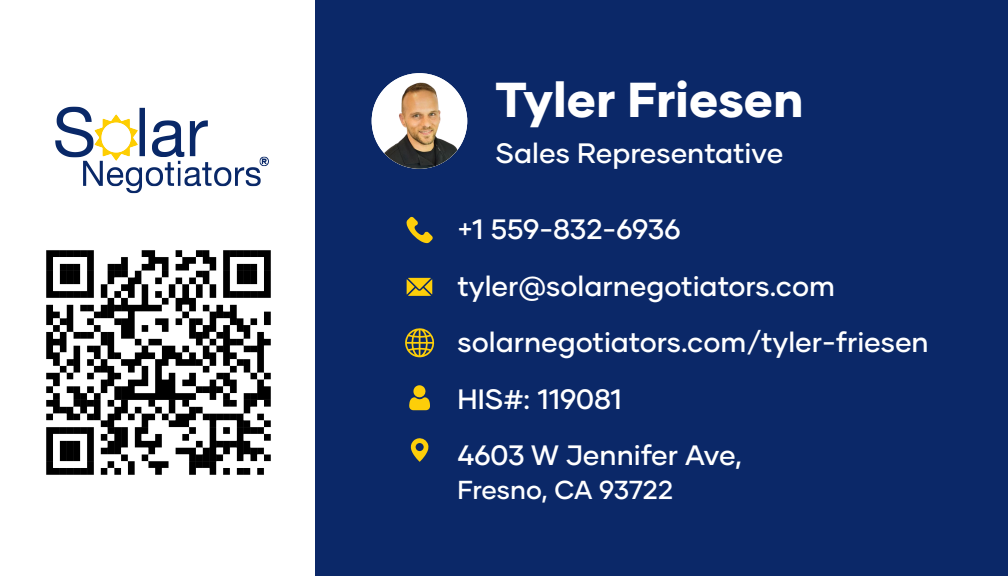
<style>
.page{position:relative;width:1008px;height:576px;background:#fff}
.page>*{position:absolute;margin:0;border:0;box-sizing:border-box;transform-origin:0 0}
.t1{font:800 48.8px "Gilmer";color:#fff}
.t2{font:500 28px/56.4px "Gilmer";color:#fff}
.t3{font:500 26px "Gilmer";letter-spacing:-.005em;color:#fff}
</style>
<div class="page">
<div style="left:316px;top:0;width:692px;height:576px;background:#0b2868"></div>
<img style="left:55px;top:106px;width:214px;height:88px">
<svg style="left:410px;top:438px;width:19px;height:24px"></svg>
<svg style="left:405px;top:328px;width:30px;height:29px"></svg>
<svg style="left:407px;top:217px;width:26px;height:26px"></svg>
<svg style="left:407px;top:278px;width:25px;height:18px"></svg>
<svg style="left:409px;top:385px;width:21px;height:25px"></svg>
<img style="left:372px;top:73px;width:95px;height:96px;border-radius:48px">
<img style="left:46px;top:250px;width:225px;height:225px">
<h1 class="t1" style="left:496px;top:69px;width:310px">Tyler Friesen</h1>
<p class="t2" style="left:496px;top:124px;width:289px">Sales Representative</p>
<p class="t2" style="left:458px;top:201px;width:473px">+1 559-832-6936 tyler@solarnegotiators.com solarnegotiators.com/tyler-friesen<br>HIS#: 119081<br>4603 W Jennifer Ave,</p>
<p class="t3" style="left:458px;top:473px;width:217px">Fresno, CA 93722</p>
</div>
